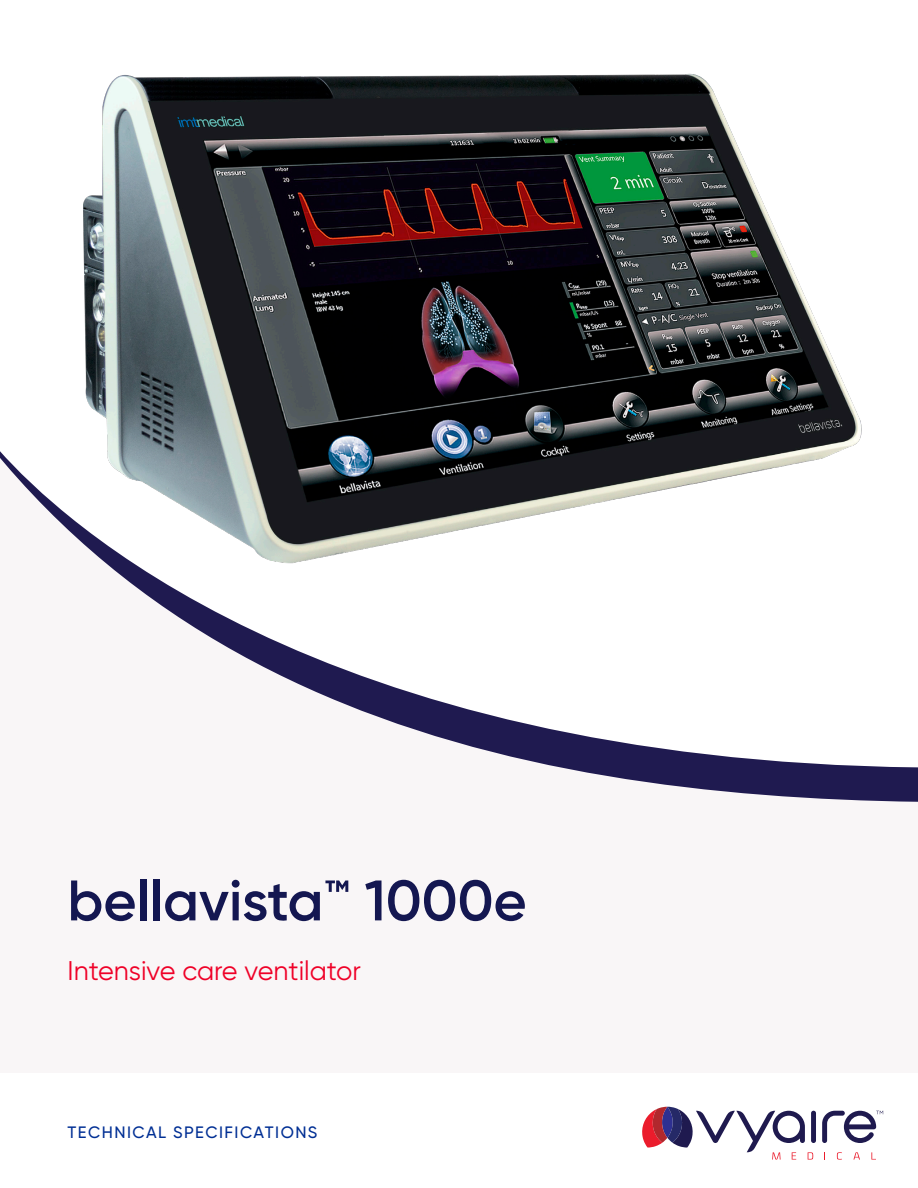
<style>
.page{position:relative;width:918px;height:1188px;background:#fff}
.page>*{position:absolute;margin:0;border:0;box-sizing:border-box;transform-origin:0 0}
.t1{font:600 57px "Gilroy";color:#141751}
.t2{font:27px "Gilroy";color:#ef0027}
.t3{font:500 16.5px "Gilroy";letter-spacing:.09em;color:#002f94}
</style>
<div class="page">
<img style="left:83px;top:73px;width:779px;height:362px">
<svg style="left:107px;top:435px;width:754px;height:16px;background:#40464c"></svg>
<svg style="left:0;top:451px;width:918px;height:351px"></svg>
<div style="left:811px;top:1111px;width:5px;height:32px;background:#1f1a4f;border-radius:2px"></div>
<svg style="left:822px;top:1111px;width:61px;height:32px"></svg>
<svg style="left:837px;top:1152px;width:5px;height:8px"></svg>
<svg style="left:853px;top:1152px;width:7px;height:8px"></svg>
<svg style="left:871px;top:1152px;width:5px;height:8px"></svg>
<svg style="left:642px;top:1107px;width:171px;height:53px"></svg>
<p class="t1" style="left:68px;top:865px;width:461px">bellavista™ 1000e</p>
<p class="t2" style="left:68px;top:954px;width:295px">Intensive care ventilator</p>
<p class="t3" style="left:68px;top:1122px;width:251px">TECHNICAL SPECIFICATIONS</p>
</div>
